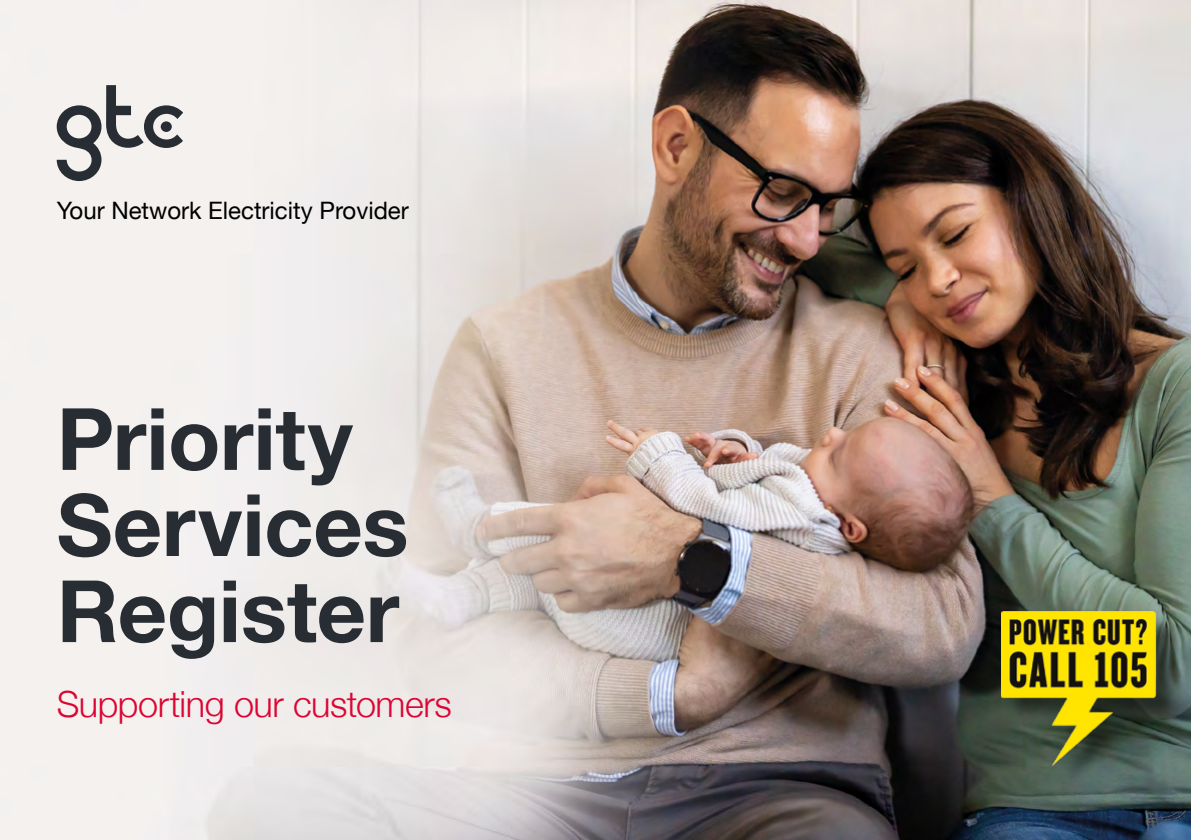
<style>
.page{position:relative;width:1191px;height:840px;background:#fff}
.page>*{position:absolute;margin:0;border:0;box-sizing:border-box;transform-origin:0 0}
.t1{font:700 86px/86px "Helvetica Neue";color:#282d33}
.t2{font:300 36px "Helvetica Neue";letter-spacing:-.015em;color:#dc0432}
.t3{font:24px "Helvetica Neue";color:#000}
</style>
<div class="page">
<img style="left:0;top:0;width:1191px;height:839px">
<svg style="left:57px;top:85px;width:126px;height:96px"></svg>
<div style="left:1003px;top:613px;width:177px;height:173px;background:#000;opacity:.45"></div>
<img style="left:1001px;top:611px;width:164px;height:178px">
<p class="t3" style="left:57px;top:193px;width:353px">Your Network Electricity Provider</p>
<h1 class="t1" style="left:57px;top:398px;width:353px">Priority<br>Services<br>Register</h1>
<h2 class="t2" style="left:57px;top:675px;width:397px">Supporting our customers</h2>
</div>
